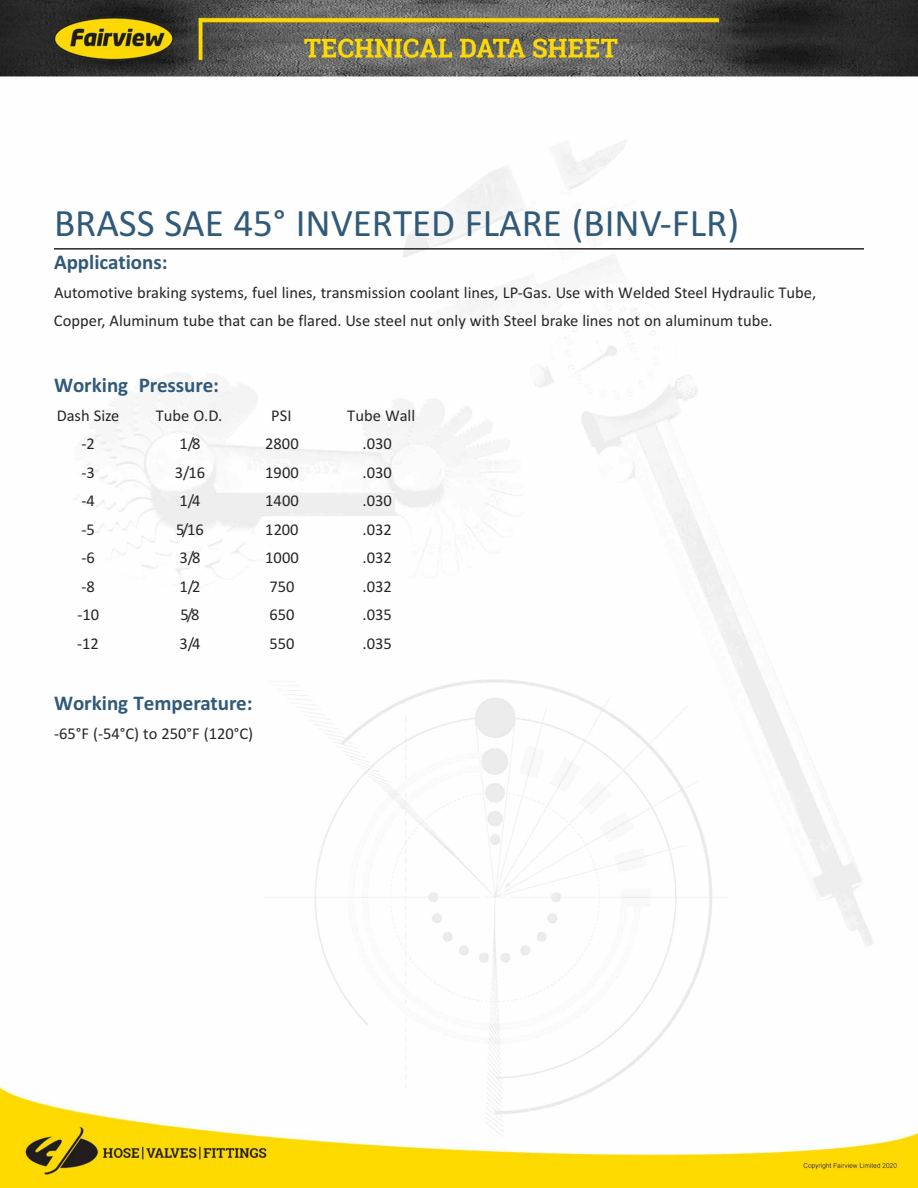
<style>
.page{position:relative;width:918px;height:1188px;background:#fff}
.page>*{position:absolute;margin:0;border:0;box-sizing:border-box;transform-origin:0 0}
.t1{font:39px "Calibri";color:#315a79}
.t2{font:700 21px "Calibri";color:#315a79}
.t3{font:16.5px/28.5px "Calibri";color:#272627}
</style>
<div class="page">
<img style="left:0;top:0;width:918px;height:1188px">
<hr style="left:54px;top:248px;width:810px;height:2px;background:#272627">
<h1 class="t1" style="left:54px;top:200px;width:687px">BRASS SAE 45° INVERTED FLARE (BINV-FLR)</h1>
<p class="t2" style="left:54px;top:250px;width:115px">Applications:</p>
<p class="t3" style="left:54px;top:278px;width:764px">Automotive braking systems, fuel lines, transmission coolant lines, LP-Gas. Use with Welded Steel Hydraulic Tube,<br>Copper, Aluminum tube that can be flared. Use steel nut only with Steel brake lines not on aluminum tube.</p>
<p class="t2" style="left:54px;top:373px;width:167px">Working Pressure:</p>
<p class="t3" style="left:57px;top:401px;width:64px">Dash Size</p>
<p class="t3" style="left:156px;top:401px;width:68px">Tube O.D.</p>
<p class="t3" style="left:271px;top:401px;width:22px">PSI</p>
<p class="t3" style="left:347px;top:401px;width:69px">Tube Wall</p>
<p class="t3" style="left:82px;top:429px;width:15px">-2</p>
<p class="t3" style="left:179px;top:429px;width:23px">1/8</p>
<p class="t3" style="left:265px;top:429px;width:35px">2800</p>
<p class="t3" style="left:363px;top:429px;width:31px">.030</p>
<p class="t3" style="left:82px;top:458px;width:15px">-3</p>
<p class="t3" style="left:175px;top:458px;width:32px">3/16</p>
<p class="t3" style="left:265px;top:458px;width:35px">1900</p>
<p class="t3" style="left:363px;top:458px;width:31px">.030</p>
<p class="t3" style="left:82px;top:486px;width:15px">-4</p>
<p class="t3" style="left:180px;top:486px;width:22px">1/4</p>
<p class="t3" style="left:265px;top:486px;width:35px">1400</p>
<p class="t3" style="left:363px;top:486px;width:31px">.030</p>
<p class="t3" style="left:82px;top:515px;width:15px">-5</p>
<p class="t3" style="left:176px;top:515px;width:29px">5/16</p>
<p class="t3" style="left:265px;top:515px;width:35px">1200</p>
<p class="t3" style="left:363px;top:515px;width:31px">.032</p>
<p class="t3" style="left:82px;top:543px;width:15px">-6</p>
<p class="t3" style="left:179px;top:543px;width:23px">3/8</p>
<p class="t3" style="left:265px;top:543px;width:35px">1000</p>
<p class="t3" style="left:363px;top:543px;width:31px">.032</p>
<p class="t3" style="left:82px;top:572px;width:15px">-8</p>
<p class="t3" style="left:179px;top:572px;width:23px">1/2</p>
<p class="t3" style="left:269px;top:572px;width:27px">750</p>
<p class="t3" style="left:363px;top:572px;width:31px">.032</p>
<p class="t3" style="left:77px;top:600px;width:23px">-10</p>
<p class="t3" style="left:181px;top:600px;width:20px">5/8</p>
<p class="t3" style="left:269px;top:600px;width:27px">650</p>
<p class="t3" style="left:363px;top:600px;width:31px">.035</p>
<p class="t3" style="left:77px;top:629px;width:23px">-12</p>
<p class="t3" style="left:180px;top:629px;width:22px">3/4</p>
<p class="t3" style="left:270px;top:629px;width:27px">550</p>
<p class="t3" style="left:363px;top:629px;width:31px">.035</p>
<p class="t2" style="left:54px;top:691px;width:200px">Working Temperature:</p>
<p class="t3" style="left:54px;top:719px;width:201px">-65°F (-54°C) to 250°F (120°C)</p>
</div>
